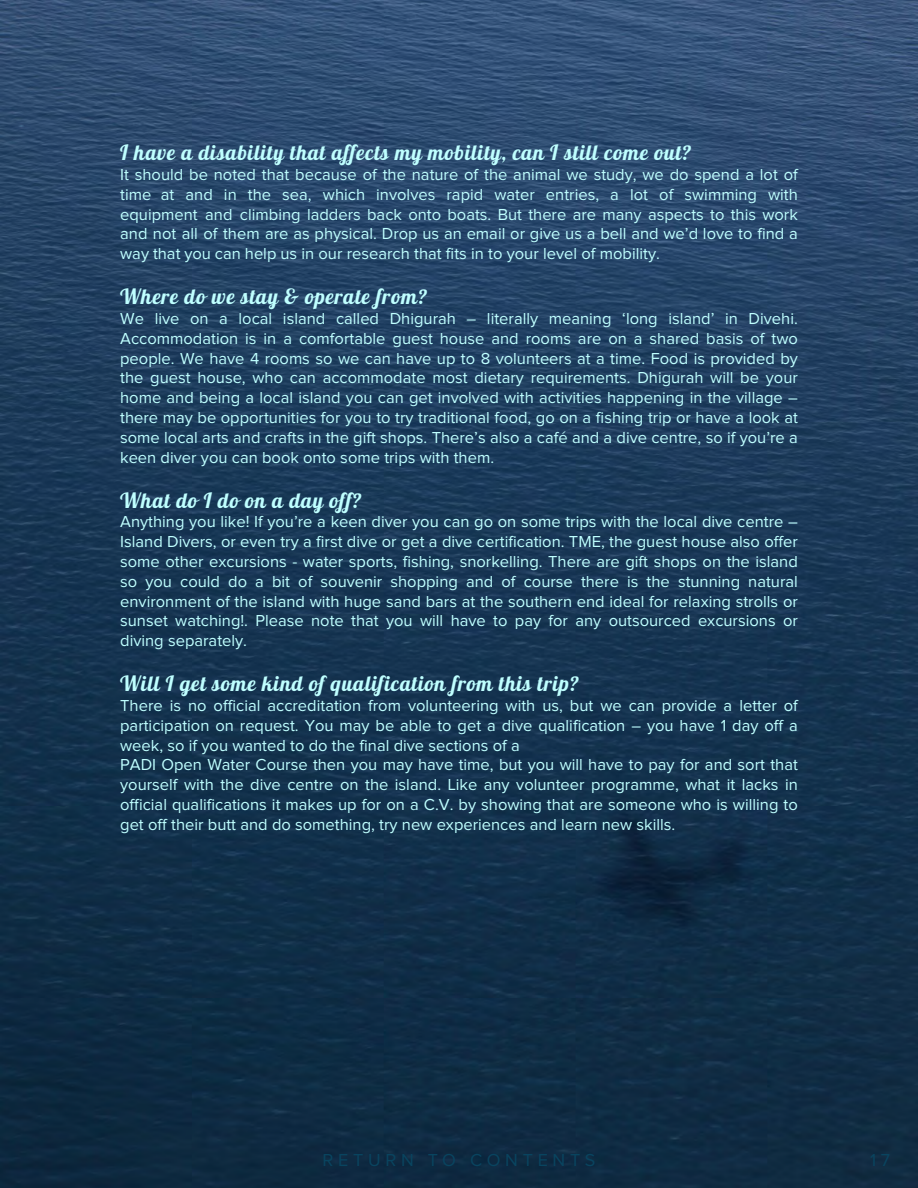
<style>
.page{position:relative;width:918px;height:1188px;background:#fff}
.page>*{position:absolute;margin:0;border:0;box-sizing:border-box;transform-origin:0 0}
.t1{font:21px "Lobster 1.4";letter-spacing:.04em;color:#bfffff}
.t2{font:18px "Proxima Nova";letter-spacing:.26em;color:#09445f}
.t3{font:16.5px/19.8px "Proxima Nova";color:#bfffff;text-align:justify}
</style>
<div class="page">
<img style="left:0;top:0;width:918px;height:1188px">
<p class="t1" style="left:120px;top:139px;width:573px">I have a disability that affects my mobility, can I still come out?</p>
<p class="t3" style="left:120px;top:165px;width:679px">It should be noted that because of the nature of the animal we study, we do spend a lot of time at and in the sea, which involves rapid water entries, a lot of swimming with equipment and climbing ladders back onto boats. But there are many aspects to this work and not all of them are as physical. Drop us an email or give us a bell and we’d love to find a way that you can help us in our research that fits in to your level of mobility.</p>
<p class="t1" style="left:120px;top:283px;width:309px">Where do we stay &amp; operate from?</p>
<p class="t3" style="left:120px;top:309px;width:679px">We live on a local island called Dhigurah – literally meaning ‘long island’ in Divehi.<br>Accommodation is in a comfortable guest house and rooms are on a shared basis of two people. We have 4 rooms so we can have up to 8 volunteers at a time. Food is provided by the guest house, who can accommodate most dietary requirements. Dhigurah will be your home and being a local island you can get involved with activities happening in the village – there may be opportunities for you to try traditional food, go on a fishing trip or have a look at some local arts and crafts in the gift shops. There’s also a café and a dive centre, so if you’re a keen diver you can book onto some trips with them.</p>
<p class="t1" style="left:120px;top:487px;width:243px">What do I do on a day off?</p>
<p class="t3" style="left:120px;top:513px;width:679px">Anything you like! If you’re a keen diver you can go on some trips with the local dive centre – Island Divers, or even try a first dive or get a dive certification. TME, the guest house also offer some other excursions - water sports, fishing, snorkelling. There are gift shops on the island so you could do a bit of souvenir shopping and of course there is the stunning natural environment of the island with huge sand bars at the southern end ideal for relaxing strolls or sunset watching!. Please note that you will have to pay for any outsourced excursions or diving separately.</p>
<p class="t1" style="left:120px;top:670px;width:460px">Will I get some kind of qualification from this trip?</p>
<p class="t3" style="left:120px;top:696px;width:679px;text-align:left">There is no official accreditation from volunteering with us, but we can provide a letter of participation on request. You may be able to get a dive qualification – you have 1 day off a week, so if you wanted to do the final dive sections of a<br>PADI Open Water Course then you may have time, but you will have to pay for and sort that yourself with the dive centre on the island. Like any volunteer programme, what it lacks in official qualifications it makes up for on a C.V. by showing that are someone who is willing to get off their butt and do something, try new experiences and learn new skills.</p>
<p class="t2" style="left:323px;top:1152px;width:274px">RETURN TO CONTENTS</p>
<p class="t2" style="left:870px;top:1152px;width:22px">1 7</p>
</div>
